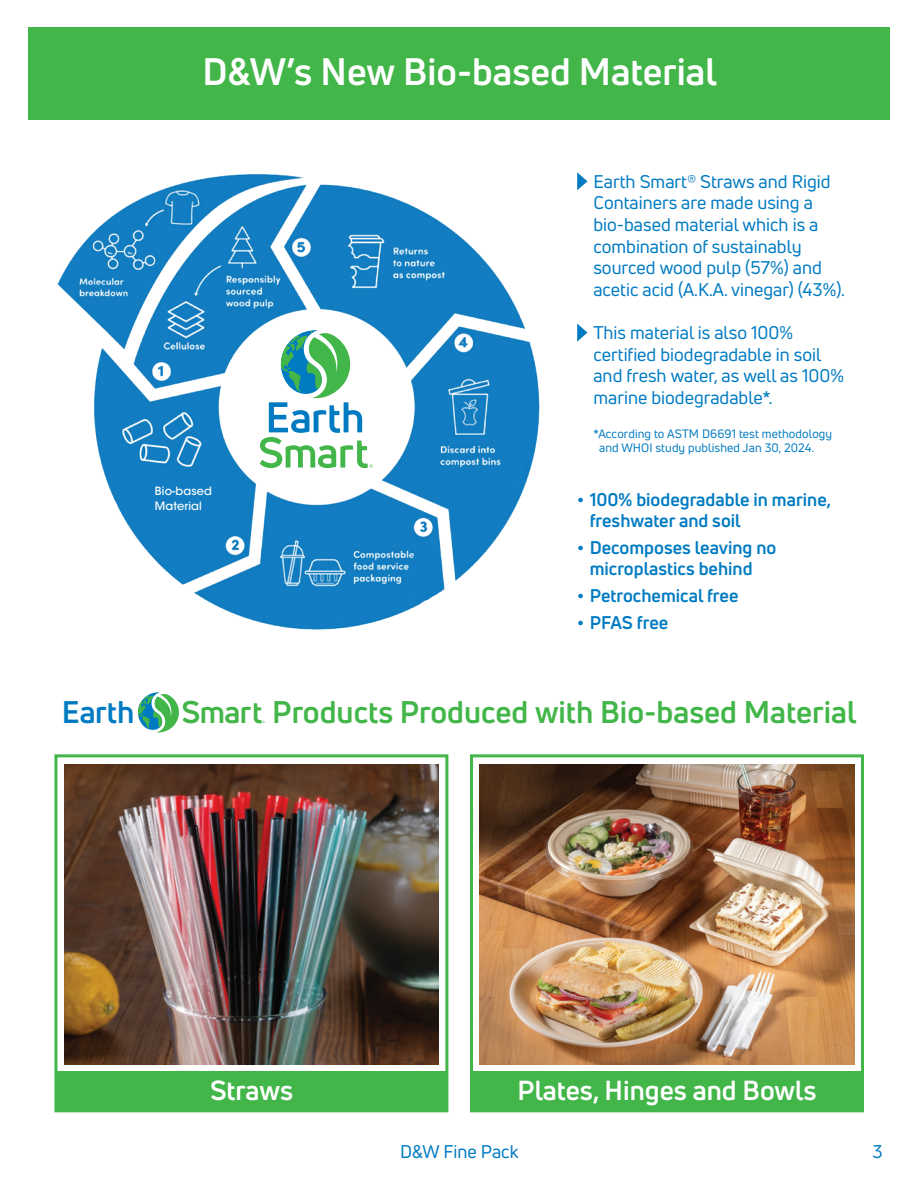
<style>
.page{position:relative;width:918px;height:1188px;background:#fff}
.page>*{position:absolute;margin:0;border:0;box-sizing:border-box;transform-origin:0 0}
.t1{font:700 37.5px "Uni Neue";color:#fff}
.t2{font:700 30.75px "Uni Neue";color:#42b649}
.t3{font:700 30.75px "Uni Neue";color:#007bc2}
.t4{font:700 27px "Uni Neue";color:#fff}
.t5{font:18px/21.6px "Uni Neue";color:#007bc2}
.t6{font:700 18px/21px "Uni Neue";color:#007bc2}
.t7{font:12px/14.4px "Uni Neue";letter-spacing:.01em;color:#007bc2}
.t8{font:500 11.4px/15px "ITC Avant Garde Std";letter-spacing:.01em;color:#fff}
.t9{font:3.3px "Helvetica Neue LT Std";color:#42b649}
</style>
<div class="page">
<img style="left:57px;top:174px;width:483px;height:456px">
<svg style="left:260px;top:330px;width:113px;height:138px"></svg>
<svg style="left:138px;top:692px;width:41px;height:41px"></svg>
<div style="left:56px;top:1072px;width:391px;height:39px;background:#42b649"></div>
<div style="left:54px;top:754px;width:394px;height:358px;border:3px solid #42b649"></div>
<img style="left:64px;top:764px;width:375px;height:300px">
<div style="left:471px;top:1072px;width:392px;height:39px;background:#42b649"></div>
<div style="left:470px;top:754px;width:394px;height:358px;border:3px solid #42b649"></div>
<img style="left:480px;top:764px;width:374px;height:300px">
<div style="left:28px;top:28px;width:862px;height:92px;background:#42b649"></div>
<svg style="left:577px;top:172px;width:10px;height:18px"></svg>
<svg style="left:577px;top:324px;width:10px;height:18px"></svg>
<h1 class="t1" style="left:203px;top:48px;width:516px">D&amp;W’s New Bio-based Material</h1>
<p class="t8" style="left:155px;top:484px;width:58px">Bio-based<br>Material</p>
<p class="t5" style="left:593px;top:170px;width:253px">Earth Smart® Straws and Rigid<br>Containers are made using a bio-based material which is a combination of sustainably sourced wood pulp (57%) and acetic acid (A.K.A. vinegar) (43%).</p>
<p class="t5" style="left:593px;top:322px;width:252px">This material is also 100% certified biodegradable in soil and fresh water, as well as 100% marine biodegradable*.</p>
<p class="t7" style="left:599px;top:426px;width:235px;text-indent:-6px">*According to ASTM D6691 test methodology and WHOI study published Jan 30, 2024.</p>
<p class="t6" style="left:590px;top:488px;width:243px;text-indent:-13px">• 100% biodegradable in marine, freshwater and soil</p>
<p class="t6" style="left:590px;top:536px;width:188px;text-indent:-13px">• Decomposes leaving no microplastics behind</p>
<p class="t6" style="left:577px;top:584px;width:163px">• Petrochemical free</p>
<p class="t6" style="left:577px;top:611px;width:93px">• PFAS free</p>
<h2 class="t3" style="left:62px;top:693px;width:74px">Earth</h2>
<h2 class="t2" style="left:181px;top:693px;width:677px">Smart Products Produced with Bio-based Material</h2>
<p class="t9" style="left:262px;top:720px;width:4px">®</p>
<h3 class="t4" style="left:210px;top:1073px;width:85px">Straws</h3>
<h3 class="t4" style="left:518px;top:1073px;width:300px">Plates, Hinges and Bowls</h3>
<p class="t5" style="left:400px;top:1140px;width:120px">D&amp;W Fine Pack</p>
<p class="t5" style="left:873px;top:1140px;width:12px">3</p>
</div>
